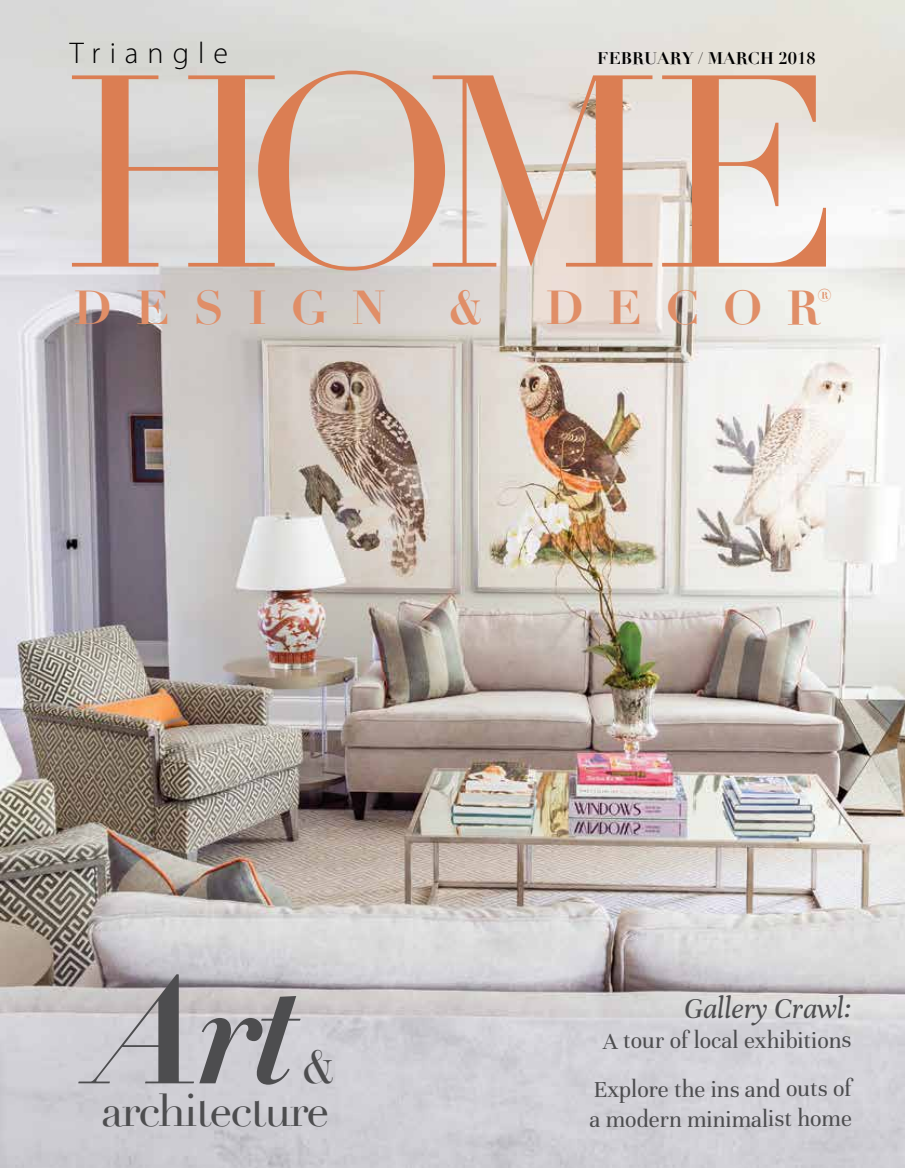
<style>
.page{position:relative;width:905px;height:1168px;background:#fff}
.page>*{position:absolute;margin:0;border:0;box-sizing:border-box;transform-origin:0 0}
.t1{font:268.5px "Didot";color:#db7e53}
.t2{font:150.3px "Didot HTF B24 Bold Ital";color:#4d4d4f}
.t3{font:700 46.5px "Didot";letter-spacing:.52em;color:#e08e67}
.t4{font:45.3px/42.3px "Didot";letter-spacing:-.04em;color:#4d4d4f;text-align:right}
.t5{font:italic 31.2px "Unna";letter-spacing:-.005em;color:#4d4d4f}
.t6{font:300 30px "Myriad Pro";letter-spacing:.3em;color:#000}
.t7{font:24.9px/48.8px "Unna";letter-spacing:-.005em;color:#4d4d4f;text-align:center}
.t8{font:700 16.5px "Didot";color:#000}
</style>
<div class="page">
<img style="left:0;top:0;width:904px;height:1168px">
<p class="t6" style="left:70px;top:37px;width:160px">Triangle</p>
<p class="t8" style="left:597px;top:48px;width:220px">FEBRUARY / MARCH 2018</p>
<h1 class="t1" style="left:64px;top:13px;width:780px">HOME</h1>
<h3 class="t3" style="left:74px;top:279px;width:314px">DESIGN</h3>
<h3 class="t3" style="left:447px;top:279px;width:39px">&amp;</h3>
<h3 class="t3" style="left:545px;top:279px;width:289px">DECOR<sup>®</sup></h3>
<h2 class="t2" style="left:101px;top:937px;width:196px">Art</h2>
<h3 class="t4" style="left:101px;top:1047px;width:236px">&amp; architecture</h3>
<p class="t5" style="left:684px;top:990px;width:169px">Gallery Crawl:</p>
<p class="t7" style="left:593px;top:1016px;width:259px">A tour of local exhibitions<br>Explore the ins and outs of</p>
<p class="t7" style="left:589px;top:1094px;width:264px">a modern minimalist home</p>
</div>
